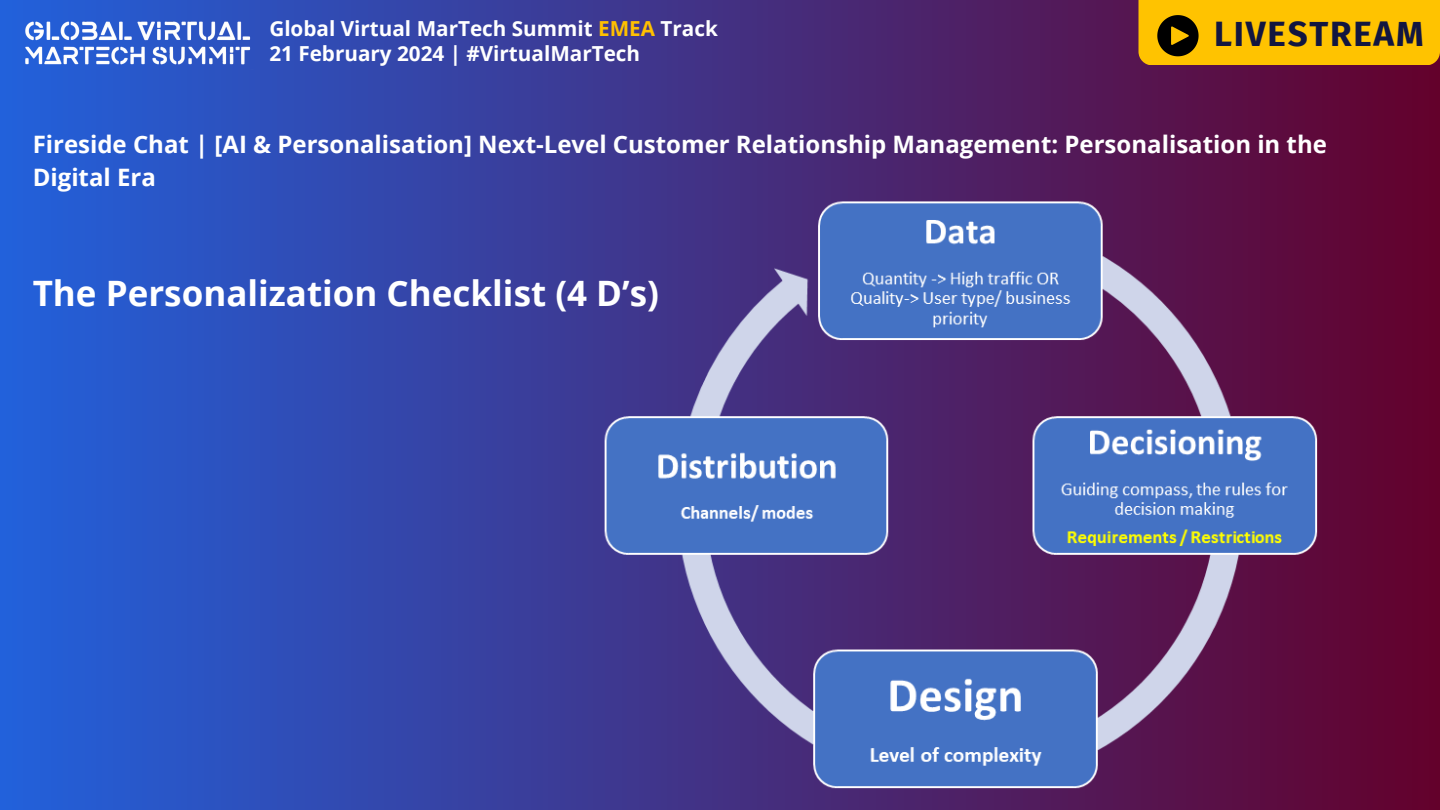
<style>
.page{position:relative;width:1440px;height:810px;background:#fff}
.page>*{position:absolute;margin:0;border:0;box-sizing:border-box;transform-origin:0 0}
.t1{font:700 35px "Open Sans";color:#fff}
.t2{font:700 35px "Fira Sans";letter-spacing:.05em;color:#121640}
.t3{font:700 24px/33px "Open Sans";color:#fff}
.t4{font:700 20.7px "Open Sans";color:#fff}
.s1{color:#ffc000}
</style>
<div class="page">
<div style="left:0;top:0;width:1440px;height:810px;background:linear-gradient(to right,#2261db,#63012b)"></div>
<img style="left:20px;top:15px;width:235px;height:56px">
<svg style="left:1138px;top:0;width:302px;height:65px;background:#eeb600"></svg>
<img style="left:551px;top:179px;width:808px;height:614px">
<p class="t4" style="left:269px;top:14px;width:450px">Global Virtual MarTech Summit <span class="s1">EMEA</span> Track</p>
<p class="t4" style="left:269px;top:39px;width:372px">21 February 2024 | #VirtualMarTech</p>
<h1 class="t2" style="left:1214px;top:14px;width:211px">LIVESTREAM</h1>
<h3 class="t3" style="left:33px;top:127px;width:1296px">Fireside Chat | [AI &amp; Personalisation] Next-Level Customer Relationship Management: Personalisation in the<br>Digital Era</h3>
<p class="t1" style="left:33px;top:269px;width:628px">The Personalization Checklist (4 D’s)</p>
</div>
